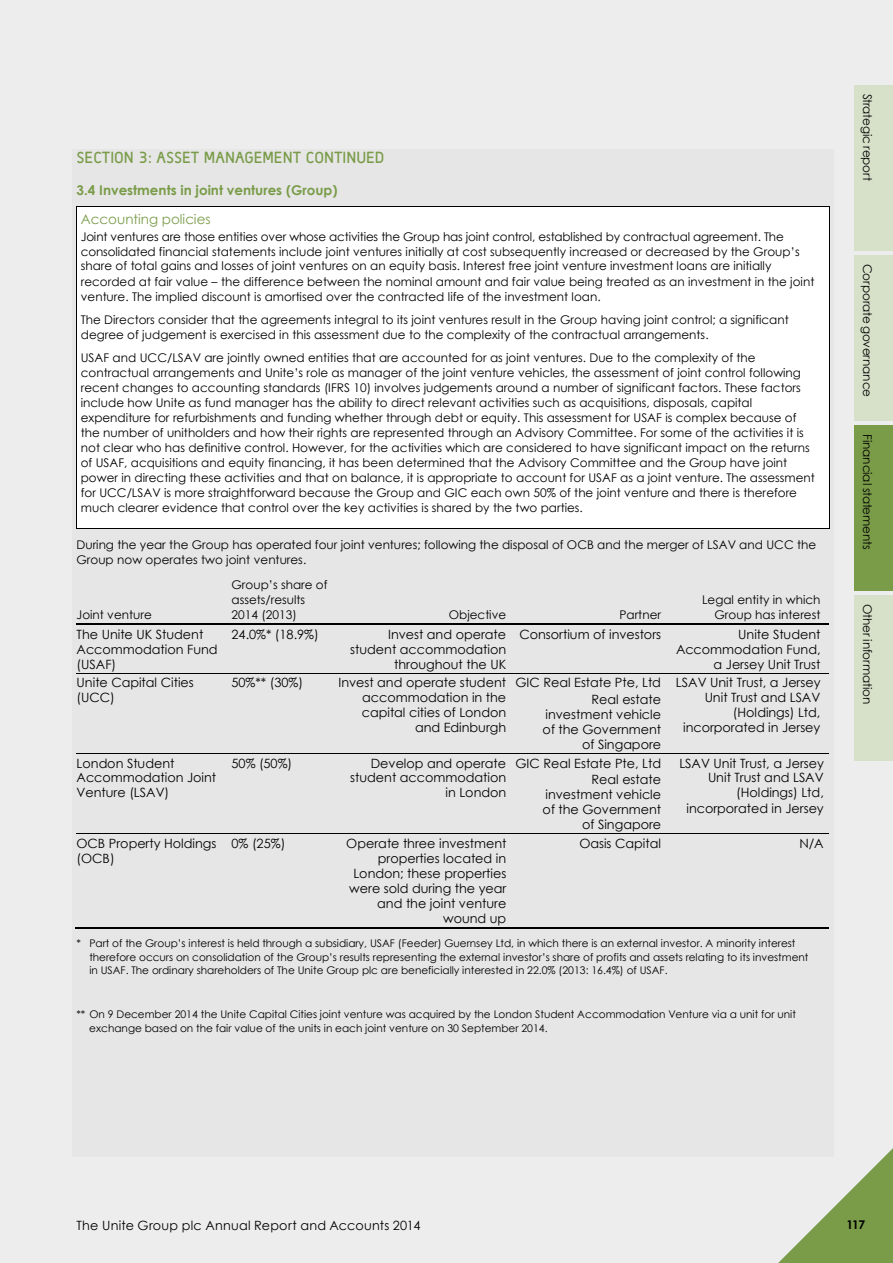
<style>
.page{position:relative;width:893px;height:1263px;background:#ededed}
.page>*{position:absolute;margin:0;border:0;box-sizing:border-box;transform-origin:0 0}
.t1{font:16.5px "Unite";color:#7a9c49}
.t2{font:700 13.5px "Century Gothic";color:#7a9c49}
.t3{font:13.5px "Century Gothic";color:#7a9c49}
.t4{font:12.75px/15px "Century Gothic";color:#000;text-align:right}
.t5{font:12.75px "Century Gothic";letter-spacing:.02em;color:#000}
.t6{font:12px/15px "Century Gothic";color:#000}
.t7{font:700 12px "Century Gothic";color:#000}
.t8{font:10.5px/13.5px "Century Gothic";color:#000}
</style>
<div class="page">
<div style="left:72px;top:149px;width:761px;height:1008px;background:#e6e6e6"></div>
<div style="left:81px;top:211px;width:744px;height:16px;background:#fff"></div>
<div style="left:81px;top:227px;width:744px;height:17px;background:#fff"></div>
<div style="left:81px;top:244px;width:744px;height:14px;background:#fff"></div>
<div style="left:81px;top:258px;width:744px;height:15px;background:#fff"></div>
<div style="left:81px;top:273px;width:744px;height:16px;background:#fff"></div>
<div style="left:81px;top:289px;width:744px;height:23px;background:#fff"></div>
<div style="left:81px;top:312px;width:744px;height:15px;background:#fff"></div>
<div style="left:81px;top:327px;width:744px;height:23px;background:#fff"></div>
<div style="left:81px;top:350px;width:744px;height:15px;background:#fff"></div>
<div style="left:81px;top:365px;width:744px;height:15px;background:#fff"></div>
<div style="left:81px;top:380px;width:744px;height:15px;background:#fff"></div>
<div style="left:81px;top:395px;width:744px;height:15px;background:#fff"></div>
<div style="left:81px;top:410px;width:744px;height:15px;background:#fff"></div>
<div style="left:81px;top:425px;width:744px;height:15px;background:#fff"></div>
<div style="left:81px;top:440px;width:744px;height:15px;background:#fff"></div>
<div style="left:81px;top:455px;width:744px;height:15px;background:#fff"></div>
<div style="left:81px;top:470px;width:744px;height:15px;background:#fff"></div>
<div style="left:81px;top:485px;width:744px;height:15px;background:#fff"></div>
<div style="left:81px;top:500px;width:744px;height:24px;background:#fff"></div>
<div style="left:77px;top:206px;width:752px;height:5px;background:#fff"></div>
<hr style="left:76px;top:524px;width:753px;height:4px;background:#fff">
<hr style="left:76px;top:206px;width:753px;height:1px;background:#000">
<hr style="left:76px;top:211px;width:1px;height:317px;background:#000">
<hr style="left:76px;top:528px;width:753px;height:1px;background:#000">
<hr style="left:829px;top:211px;width:1px;height:317px;background:#000">
<hr style="left:77px;top:623px;width:752px;height:2px;background:#000">
<hr style="left:77px;top:673px;width:752px;height:1px;background:#000">
<hr style="left:77px;top:753px;width:752px;height:1px;background:#000">
<hr style="left:77px;top:833px;width:752px;height:1px;background:#000">
<hr style="left:75px;top:927px;width:157px;height:2px;background:#000">
<hr style="left:230px;top:927px;width:108px;height:2px;background:#000">
<hr style="left:337px;top:927px;width:178px;height:2px;background:#000">
<hr style="left:515px;top:927px;width:155px;height:2px;background:#000">
<hr style="left:668px;top:927px;width:161px;height:2px;background:#000">
<svg style="left:778px;top:1148px;width:115px;height:115px"></svg>
<div style="left:855px;top:85px;width:38px;height:166px;background:#d7e1c9"></div>
<div style="left:855px;top:255px;width:38px;height:166px;background:#d7e1c9"></div>
<div style="left:855px;top:425px;width:38px;height:166px;background:#7a9c49"></div>
<div style="left:855px;top:595px;width:38px;height:166px;background:#d7e1c9"></div>
<h1 class="t1" style="left:77px;top:148px;width:309px">SECTION 3: ASSET MANAGEMENT CONTINUED</h1>
<p class="t2" style="left:77px;top:180px;width:262px">3.4 Investments in joint ventures (Group)</p>
<p class="t3" style="left:81px;top:209px;width:132px">Accounting policies</p>
<p class="t6" style="left:81px;top:228px;width:735px">Joint ventures are those entities over whose activities the Group has joint control, established by contractual agreement. The consolidated financial statements include joint ventures initially at cost subsequently increased or decreased by the Group’s share of total gains and losses of joint ventures on an equity basis. Interest free joint venture investment loans are initially recorded at fair value – the difference between the nominal amount and fair value being treated as an investment in the joint venture. The implied discount is amortised over the contracted life of the investment loan.</p>
<p class="t6" style="left:81px;top:312px;width:709px">The Directors consider that the agreements integral to its joint ventures result in the Group having joint control; a significant degree of judgement is exercised in this assessment due to the complexity of the contractual arrangements.</p>
<p class="t6" style="left:81px;top:350px;width:736px">USAF and UCC/LSAV are jointly owned entities that are accounted for as joint ventures. Due to the complexity of the contractual arrangements and Unite’s role as manager of the joint venture vehicles, the assessment of joint control following recent changes to accounting standards (IFRS 10) involves judgements around a number of significant factors. These factors include how Unite as fund manager has the ability to direct relevant activities such as acquisitions, disposals, capital expenditure for refurbishments and funding whether through debt or equity. This assessment for USAF is complex because of the number of unitholders and how their rights are represented through an Advisory Committee. For some of the activities it is not clear who has definitive control. However, for the activities which are considered to have significant impact on the returns of USAF, acquisitions and equity financing, it has been determined that the Advisory Committee and the Group have joint power in directing these activities and that on balance, it is appropriate to account for USAF as a joint venture. The assessment for UCC/LSAV is more straightforward because the Group and GIC each own 50% of the joint venture and there is therefore much clearer evidence that control over the key activities is shared by the two parties.</p>
<p class="t6" style="left:77px;top:537px;width:741px">During the year the Group has operated four joint ventures; following the disposal of OCB and the merger of LSAV and UCC the<br>Group now operates two joint ventures.</p>
<p class="t6" style="left:77px;top:607px;width:77px">Joint venture</p>
<p class="t6" style="left:231px;top:577px;width:98px">Group’s share of assets/results<br>2014 (2013)</p>
<p class="t6" style="left:449px;top:607px;width:59px">Objective</p>
<p class="t6" style="left:619px;top:607px;width:43px">Partner</p>
<p class="t6" style="left:702px;top:592px;width:120px;text-align:right">Legal entity in which<br>Group has interest</p>
<p class="t4" style="left:77px;top:626px;width:143px;text-align:left">The Unite UK Student<br>Accommodation Fund (USAF)</p>
<p class="t4" style="left:231px;top:626px;width:89px">24.0%* (18.9%)</p>
<p class="t4" style="left:350px;top:626px;width:157px">Invest and operate student accommodation throughout the UK</p>
<p class="t4" style="left:519px;top:626px;width:143px">Consortium of investors</p>
<p class="t4" style="left:676px;top:626px;width:146px">Unite Student<br>Accommodation Fund, a Jersey Unit Trust</p>
<p class="t4" style="left:77px;top:675px;width:119px;text-align:left">Unite Capital Cities (UCC)</p>
<p class="t4" style="left:231px;top:675px;width:73px">50%** (30%)</p>
<p class="t4" style="left:338px;top:675px;width:169px">Invest and operate student accommodation in the capital cities of London and Edinburgh</p>
<p class="t4" style="left:515px;top:674px;width:147px;line-height:16.5px">GIC Real Estate Pte, Ltd<br>Real estate</p>
<p class="t4" style="left:676px;top:675px;width:146px">LSAV Unit Trust, a Jersey<br>Unit Trust and LSAV (Holdings) Ltd, incorporated in Jersey</p>
<p class="t4" style="left:543px;top:706px;width:120px">investment vehicle of the Government of Singapore</p>
<p class="t4" style="left:77px;top:755px;width:141px;text-align:left">London Student<br>Accommodation Joint<br>Venture (LSAV)</p>
<p class="t4" style="left:231px;top:755px;width:62px">50% (50%)</p>
<p class="t4" style="left:350px;top:755px;width:158px">Develop and operate student accommodation in London</p>
<p class="t4" style="left:515px;top:754px;width:147px;line-height:16.5px">GIC Real Estate Pte, Ltd<br>Real estate</p>
<p class="t4" style="left:543px;top:787px;width:120px">investment vehicle of the Government of Singapore</p>
<p class="t4" style="left:679px;top:755px;width:146px">LSAV Unit Trust, a Jersey<br>Unit Trust and LSAV (Holdings) Ltd, incorporated in Jersey</p>
<p class="t4" style="left:77px;top:835px;width:141px;text-align:left">OCB Property Holdings (OCB)</p>
<p class="t4" style="left:231px;top:835px;width:55px">0% (25%)</p>
<p class="t4" style="left:346px;top:835px;width:162px">Operate three investment properties located in<br>London; these properties were sold during the year and the joint venture wound up</p>
<p class="t4" style="left:579px;top:835px;width:83px">Oasis Capital</p>
<p class="t4" style="left:799px;top:835px;width:26px">N/A</p>
<p class="t8" style="left:89px;top:936px;width:720px;text-indent:-13px">* Part of the Group’s interest is held through a subsidiary, USAF (Feeder) Guernsey Ltd, in which there is an external investor. A minority interest therefore occurs on consolidation of the Group’s results representing the external investor’s share of profits and assets relating to its investment in USAF. The ordinary shareholders of The Unite Group plc are beneficially interested in 22.0% (2013: 16.4%) of USAF.</p>
<p class="t8" style="left:89px;top:1007px;width:708px;text-indent:-13px">** On 9 December 2014 the Unite Capital Cities joint venture was acquired by the London Student Accommodation Venture via a unit for unit exchange based on the fair value of the units in each joint venture on 30 September 2014.</p>
<p class="t6" style="left:875px;top:94px;width:89px;rotate:90deg">Strategic report</p>
<p class="t6" style="left:873px;top:94px;width:89px;rotate:90deg">Strategic report</p>
<p class="t6" style="left:875px;top:264px;width:135px;rotate:90deg">Corporate governance</p>
<p class="t6" style="left:875px;top:434px;width:117px;rotate:90deg">Financial statements</p>
<p class="t6" style="left:873px;top:268px;width:134px;rotate:90deg">Corporate governance</p>
<p class="t6" style="left:873px;top:442px;width:117px;rotate:90deg">Financial statements</p>
<p class="t6" style="left:875px;top:604px;width:102px;rotate:90deg">Other information</p>
<p class="t6" style="left:873px;top:616px;width:35px;rotate:90deg">Other</p>
<p class="t5" style="left:77px;top:1216px;width:345px">The Unite Group plc Annual Report and Accounts 2014</p>
<p class="t7" style="left:846px;top:1216px;width:20px">117</p>
</div>
